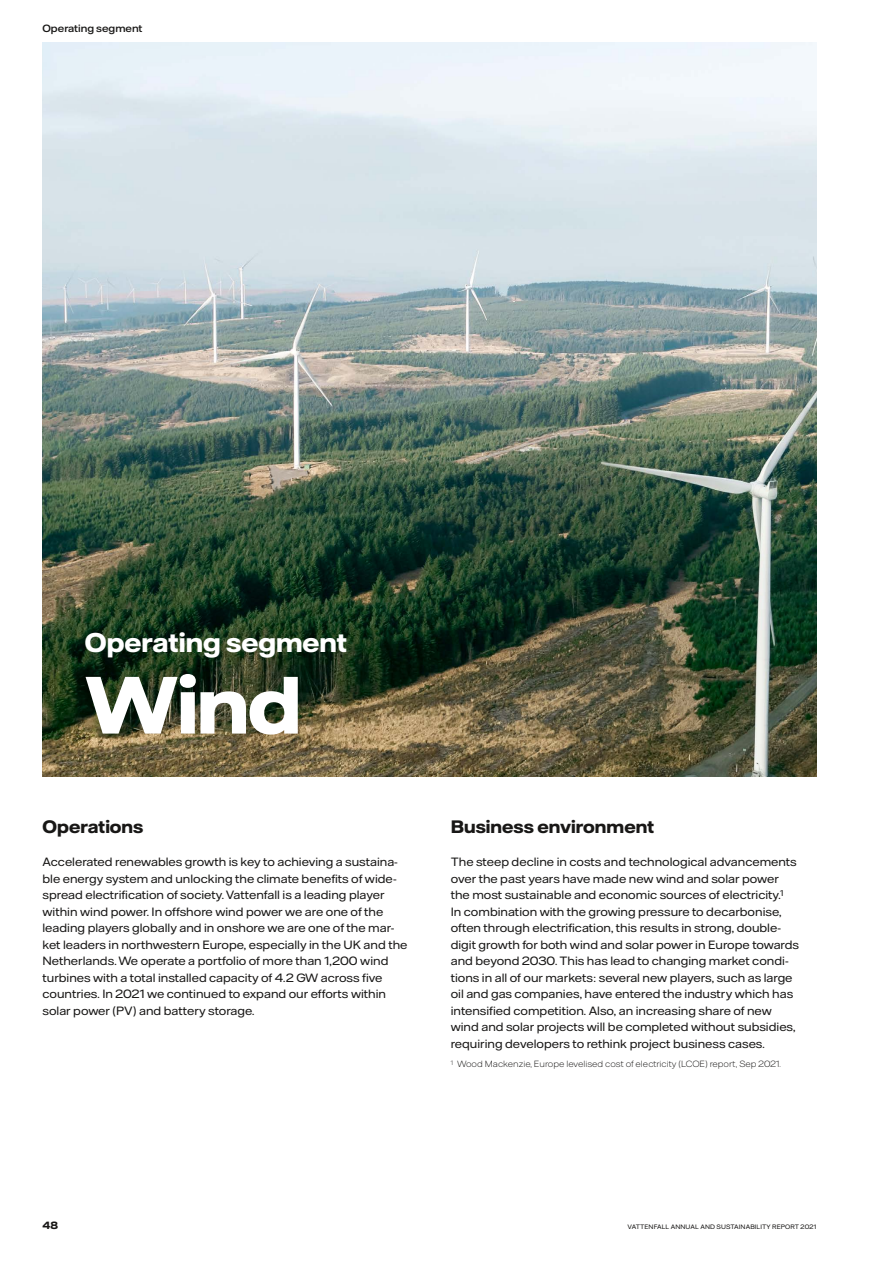
<style>
.page{position:relative;width:893px;height:1263px;background:#fff}
.page>*{position:absolute;margin:0;border:0;box-sizing:border-box;transform-origin:0 0}
.t1{font:700 81px "Vattenfall Hall Display";color:#fff}
.t2{font:700 27px "Vattenfall Hall";color:#fff}
.t3{font:700 18px "Vattenfall Hall";color:#181716}
.t4{font:12px/16.5px "Vattenfall Hall";color:#181716}
.t5{font:500 10.5px "Vattenfall Hall";color:#181716}
.t6{font:700 10.5px "Vattenfall Hall";color:#181716}
.t7{font:300 9px "Vattenfall Hall";color:#181716}
.t8{font:6.3px "Vattenfall Hall";letter-spacing:.015em;color:#181716}
</style>
<div class="page">
<img style="left:43px;top:43px;width:773px;height:733px">
<p class="t5" style="left:43px;top:22px;width:102px">Operating segment</p>
<h2 class="t2" style="left:85px;top:626px;width:264px">Operating segment</h2>
<h1 class="t1" style="left:84px;top:655px;width:218px">Wind</h1>
<h3 class="t3" style="left:43px;top:816px;width:102px">Operations</h3>
<p class="t4" style="left:43px;top:854px;width:366px">Accelerated renewables growth is key to achieving a sustaina&shy;ble energy system and unlocking the climate benefits of wide&shy;spread electrification of society. Vattenfall is a leading player within wind power. In offshore wind power we are one of the leading players globally and in onshore we are one of the mar&shy;ket leaders in northwestern Europe, especially in the UK and the Netherlands. We operate a portfolio of more than 1,200 wind turbines with a total installed capacity of 4.2 GW across five countries. In 2021 we continued to expand our efforts within solar power (PV) and battery storage.</p>
<h3 class="t3" style="left:451px;top:816px;width:205px">Business environment</h3>
<p class="t4" style="left:451px;top:854px;width:350px">The steep decline in costs and technological advancements over the past years have made new wind and solar power the most sustainable and economic sources of electricity.<sup>1<br></sup>In combination with the growing pressure to decarbonise, often through electrification, this results in strong, double&shy;digit growth for both wind and solar power in Europe towards and beyond 2030. This has lead to changing market condi&shy;tions in all of our markets: several new players, such as large oil and gas companies, have entered the industry which has intensified competition. Also, an increasing share of new wind and solar projects will be completed without subsidies, requiring developers to rethink project business cases.</p>
<p class="t7" style="left:451px;top:1058px;width:332px"><sup>1</sup> Wood Mackenzie, Europe levelised cost of electricity (LCOE) report, Sep 2021.</p>
<p class="t6" style="left:43px;top:1219px;width:17px">48</p>
<p class="t8" style="left:627px;top:1223px;width:191px">VATTENFALL ANNUAL AND SUSTAINABILITY REPORT 2021</p>
</div>
